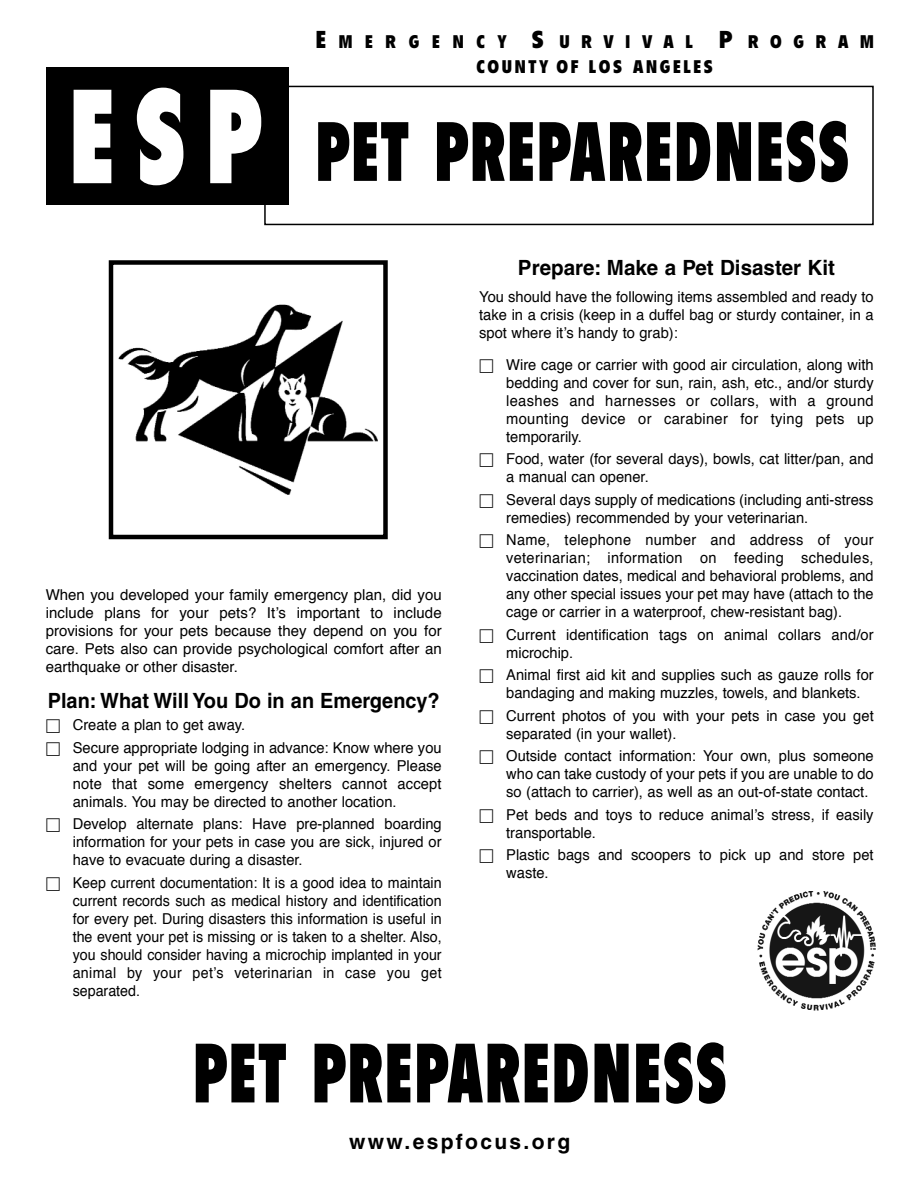
<style>
.page{position:relative;width:918px;height:1188px;background:#fff}
.page>*{position:absolute;margin:0;border:0;box-sizing:border-box;transform-origin:0 0}
.t1{font:900 condensed 82.5px "Flyer";letter-spacing:.02em;color:#000}
.t2{font:700 21px "Helvetica";color:#000;scale:.95 1}
.t3{font:700 21px "Helvetica";color:#000}
.t4{font:700 21px "Helvetica";letter-spacing:.11em;color:#000}
.t5{font:900 condensed 18px/25.5px "Flyer";letter-spacing:.65em;color:#000;text-align:center}
.t6{font:15px/18px "Helvetica";color:#000;text-align:justify}
.t7{font:15px/18px "Helvetica";color:#000;text-align:justify;scale:.95 1}
.s1{font-size:24px}
.s2{font-size:131.25px;color:#fff}
.s3{font-family:"Universal Newswith Comm Pi"}
</style>
<div class="page">
<div style="left:264px;top:86px;width:610px;height:139px;border:2px solid #000"></div>
<div style="left:46px;top:67px;width:243px;height:138px;background:#000"></div>
<img style="left:119px;top:305px;width:259px;height:190px">
<div style="left:109px;top:260px;width:279px;height:279px;border:4px solid #000"></div>
<img style="left:757px;top:891px;width:119px;height:119px">
<p class="t5" style="left:316px;top:30px;width:560px"><span class="s1">E</span>MERGENCY <span class="s1">S</span> URVIVAL <span class="s1">P</span> ROGRAM<br>COUNTY OF LOS ANGELES</p>
<h1 class="t1" style="left:69px;top:122px;width:782px"><span class="s2">ESP</span> PET PREPAREDNESS</h1>
<p class="t6" style="left:46px;top:587px;width:398px">When you developed your family emergency plan, did you include plans for your pets? It’s important to include provisions for your pets because they depend on you for care. Pets also can provide psychological comfort after an earthquake or other disaster.</p>
<h2 class="t2" style="left:48px;top:693px;width:414px">Plan: What Will You Do in an Emergency?</h2>
<p class="t6" style="left:46px;top:717px;width:201px"><span class="s3">□</span> Create a plan to get away.</p>
<p class="t6" style="left:73px;top:740px;width:370px;text-indent:-27px"><span class="s3">□</span> Secure appropriate lodging in advance: Know where you and your pet will be going after an emergency. Please note that some emergency shelters cannot accept animals. You may be directed to another location.</p>
<p class="t6" style="left:73px;top:816px;width:370px;text-indent:-27px"><span class="s3">□</span> Develop alternate plans: Have pre-planned boarding information for your pets in case you are sick, injured or have to evacuate during a disaster.</p>
<p class="t7" style="left:73px;top:875px;width:390px;text-indent:-27px"><span class="s3">□</span> Keep current documentation: It is a good idea to maintain current records such as medical history and identification for every pet. During disasters this information is useful in the event your pet is missing or is taken to a shelter. Also, you should consider having a microchip implanted in your animal by your pet’s veterinarian in case you get separated.</p>
<h2 class="t3" style="left:518px;top:260px;width:319px">Prepare: Make a Pet Disaster Kit</h2>
<p class="t6" style="left:479px;top:289px;width:396px">You should have the following items assembled and ready to take in a crisis (keep in a duffel bag or sturdy container, in a spot where it’s handy to grab):</p>
<p class="t6" style="left:506px;top:357px;width:369px;text-indent:-27px"><span class="s3">□</span> Wire cage or carrier with good air circulation, along with bedding and cover for sun, rain, ash, etc., and/or sturdy leashes and harnesses or collars, with a ground mounting device or carabiner for tying pets up temporarily.</p>
<p class="t6" style="left:506px;top:451px;width:369px;text-indent:-27px"><span class="s3">□</span> Food, water (for several days), bowls, cat litter/pan, and a manual can opener.</p>
<p class="t6" style="left:506px;top:492px;width:369px;text-indent:-27px"><span class="s3">□</span> Several days supply of medications (including anti-stress remedies) recommended by your veterinarian.</p>
<p class="t6" style="left:506px;top:532px;width:369px;text-indent:-27px"><span class="s3">□</span> Name, telephone number and address of your veterinarian; information on feeding schedules, vaccination dates, medical and behavioral problems, and any other special issues your pet may have (attach to the cage or carrier in a waterproof, chew-resistant bag).</p>
<p class="t6" style="left:506px;top:627px;width:369px;text-indent:-27px"><span class="s3">□</span> Current identification tags on animal collars and/or microchip.</p>
<p class="t6" style="left:506px;top:667px;width:369px;text-indent:-27px"><span class="s3">□</span> Animal first aid kit and supplies such as gauze rolls for bandaging and making muzzles, towels, and blankets.</p>
<p class="t6" style="left:506px;top:708px;width:369px;text-indent:-27px"><span class="s3">□</span> Current photos of you with your pets in case you get separated (in your wallet).</p>
<p class="t6" style="left:506px;top:748px;width:369px;text-indent:-27px"><span class="s3">□</span> Outside contact information: Your own, plus someone who can take custody of your pets if you are unable to do so (attach to carrier), as well as an out-of-state contact.</p>
<p class="t6" style="left:506px;top:807px;width:369px;text-indent:-27px"><span class="s3">□</span> Pet beds and toys to reduce animal’s stress, if easily transportable.</p>
<p class="t6" style="left:506px;top:847px;width:369px;text-indent:-27px"><span class="s3">□</span> Plastic bags and scoopers to pick up and store pet waste.</p>
<h1 class="t1" style="left:193px;top:1044px;width:535px">PET PREPAREDNESS</h1>
<h2 class="t4" style="left:349px;top:1133px;width:222px">www.espfocus.org</h2>
</div>
